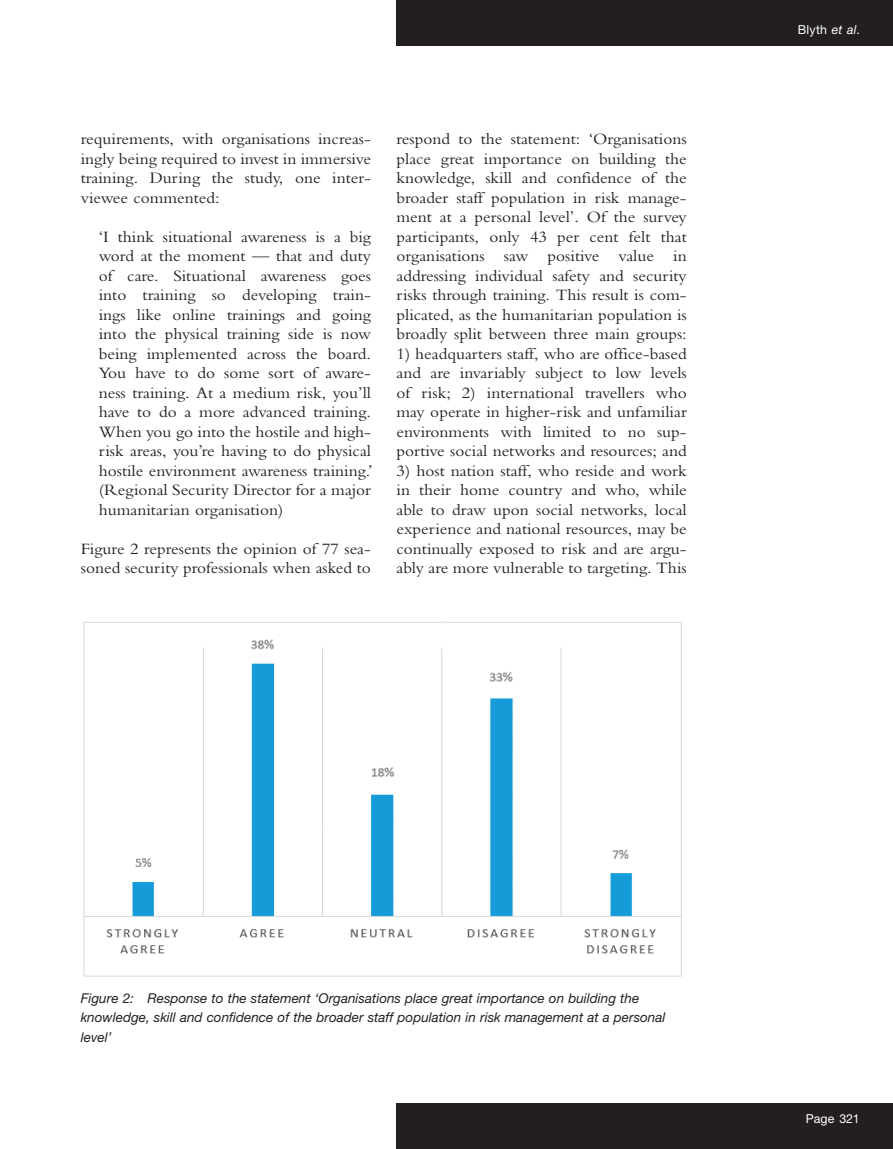
<style>
.page{position:relative;width:893px;height:1149px;background:#fff}
.page>*{position:absolute;margin:0;border:0;box-sizing:border-box;transform-origin:0 0}
.text_sp_ab{font:16.5px/19.5px "Bembo MT Pro";color:#231f20;text-align:justify;scale:1.05 1}
.extract{font:16.5px/19.5px "Bembo MT Pro";color:#231f20;text-align:justify;scale:1.05 1}
.captions{font:italic 13.5px/19.5px "Helvetica Neue LT Pro";color:#231f20}
.t1{font:12.3px "Helvetica Neue LT Pro";letter-spacing:.01em;color:#fff}
.s1{font-style:italic}
</style>
<div class="page">
<img style="left:83px;top:622px;width:599px;height:355px">
<div style="left:397px;top:0;width:496px;height:46px;background:#231f20"></div>
<div style="left:397px;top:1103px;width:496px;height:45px;background:#231f20"></div>
<p class="text_sp_ab" style="left:81px;top:129px;width:278px">requirements, with organisations increas&shy;ingly being required to invest in immersive training. During the study, one inter&shy;viewee commented:</p>
<p class="extract" style="left:99px;top:226px;width:262px">‘I think situational awareness is a big word at the moment — that and duty of care. Situational awareness goes into training so developing train&shy;ings like online trainings and going into the physical training side is now being implemented across the board.<br>You have to do some sort of aware&shy;ness training. At a medium risk, you’ll have to do a more advanced training.<br>When you go into the hostile and high&shy;risk areas, you’re having to do physical hostile environment awareness training.’ (Regional Security Director for a major humanitarian organisation)</p>
<p class="text_sp_ab" style="left:81px;top:538px;width:278px">Figure 2 represents the opinion of 77 sea&shy;soned security professionals when asked to</p>
<p class="text_sp_ab" style="left:396px;top:129px;width:278px">respond to the statement: ‘Organisations place great importance on building the knowledge, skill and confidence of the broader staff population in risk manage&shy;ment at a personal level’. Of the survey participants, only 43 per cent felt that organisations saw positive value in addressing individual safety and security risks through training. This result is com&shy;plicated, as the humanitarian population is broadly split between three main groups:</p>
<p class="text_sp_ab" style="left:396px;top:343px;width:278px">1) headquarters staff, who are office-based and are invariably subject to low levels of risk; 2) international travellers who may operate in higher-risk and unfamiliar environments with limited to no sup&shy;portive social networks and resources; and</p>
<p class="text_sp_ab" style="left:396px;top:460px;width:278px">3) host nation staff, who reside and work in their home country and who, while able to draw upon social networks, local experience and national resources, may be continually exposed to risk and are argu&shy;ably are more vulnerable to targeting. This</p>
<p class="t1" style="left:798px;top:22px;width:63px">Blyth <span class="s1">et al</span>.</p>
<p class="captions" style="left:81px;top:987px;width:586px">Figure 2: Response to the statement ‘Organisations place great importance on building the knowledge, skill and confidence of the broader staff population in risk management at a personal level’</p>
<p class="t1" style="left:806px;top:1110px;width:55px">Page 321</p>
</div>
